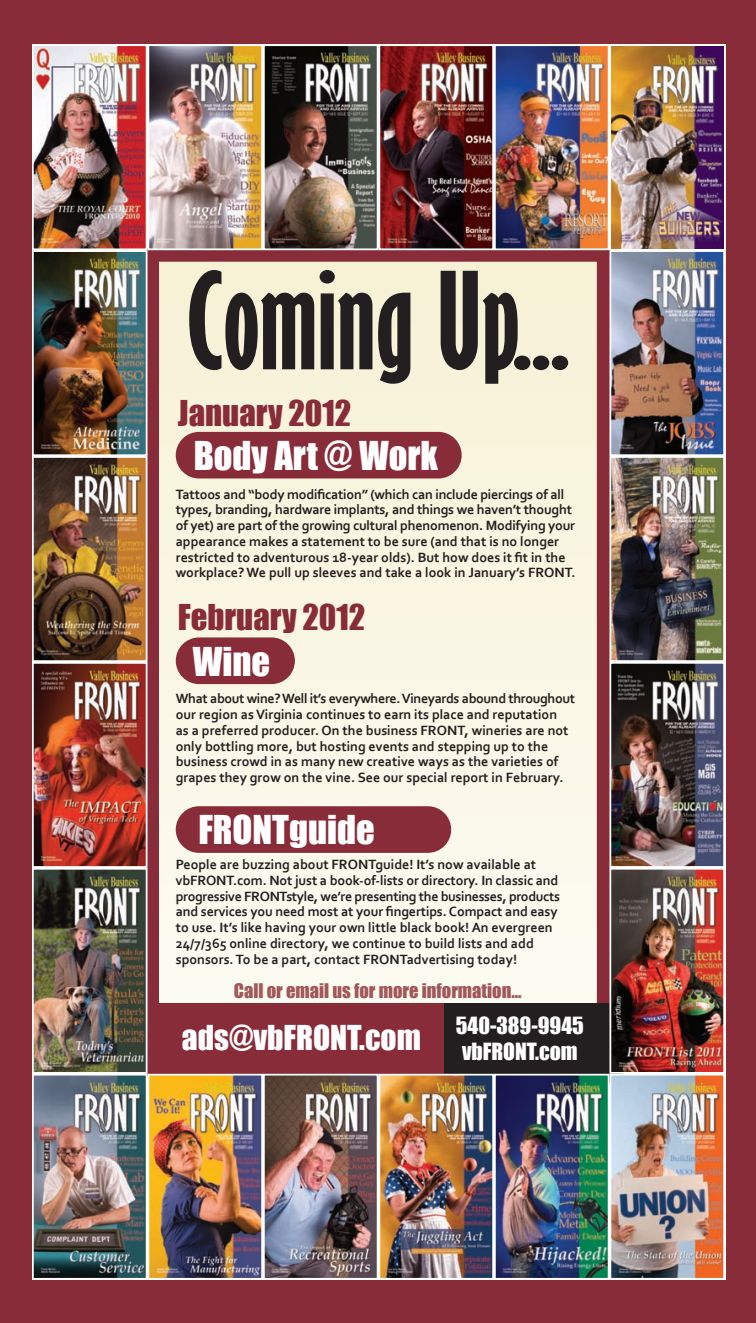
<style>
.page{position:relative;width:756px;height:1323px;background:#892c3a}
.page>*{position:absolute;margin:0;border:0;box-sizing:border-box;transform-origin:0 0}
.t1{font:700 extra-condensed 123.73px "Gill Sans";color:#231f20;scale:1.13 1}
.t2{font:36.57px "Impact";color:#fff}
.t3{font:32.73px "Impact";color:#892c3a}
.t4{font:31.5px "Impact";color:#fff}
.t5{font:21.7px/26.1px "Impact";color:#fff}
.t6{font:18.55px "Impact";color:#a1585b}
.t7{font:700 14px/15.8px "Corbel";color:#231f20}
</style>
<div class="page">
<svg style="left:160px;top:263px;width:436px;height:741px;background:#f9f6e3"></svg>
<div style="left:152px;top:1003px;width:295px;height:72px;background:#892c3a"></div>
<div style="left:145px;top:248px;width:466px;height:828px;border:14px solid #892c3a"></div>
<div style="left:444px;top:1004px;width:179px;height:78px;background:#231f20"></div>
<img style="left:35px;top:47px;width:110px;height:200px">
<div style="left:32px;top:44px;width:116px;height:206px;border:2px solid #fff"></div>
<img style="left:151px;top:47px;width:109px;height:200px">
<div style="left:148px;top:44px;width:115px;height:206px;border:2px solid #fff"></div>
<img style="left:266px;top:47px;width:110px;height:200px">
<div style="left:263px;top:44px;width:116px;height:206px;border:2px solid #fff"></div>
<img style="left:382px;top:47px;width:109px;height:200px">
<div style="left:379px;top:44px;width:115px;height:206px;border:2px solid #fff"></div>
<img style="left:497px;top:47px;width:110px;height:200px">
<div style="left:494px;top:44px;width:116px;height:206px;border:2px solid #fff"></div>
<svg style="left:610px;top:44px;width:115px;height:206px"></svg>
<img style="left:611px;top:46px;width:112px;height:203px">
<img style="left:35px;top:253px;width:110px;height:200px">
<div style="left:32px;top:250px;width:116px;height:206px;border:2px solid #fff"></div>
<img style="left:35px;top:459px;width:110px;height:200px">
<div style="left:32px;top:456px;width:116px;height:206px;border:2px solid #fff"></div>
<img style="left:35px;top:665px;width:110px;height:200px">
<div style="left:32px;top:662px;width:116px;height:206px;border:2px solid #fff"></div>
<img style="left:35px;top:871px;width:110px;height:200px">
<div style="left:32px;top:868px;width:116px;height:206px;border:2px solid #fff"></div>
<img style="left:35px;top:1077px;width:110px;height:200px">
<div style="left:32px;top:1074px;width:116px;height:206px;border:2px solid #fff"></div>
<img style="left:151px;top:1077px;width:109px;height:200px">
<div style="left:148px;top:1074px;width:115px;height:206px;border:2px solid #fff"></div>
<img style="left:266px;top:1077px;width:110px;height:200px">
<div style="left:263px;top:1074px;width:116px;height:206px;border:2px solid #fff"></div>
<img style="left:382px;top:1077px;width:109px;height:200px">
<div style="left:379px;top:1074px;width:115px;height:206px;border:2px solid #fff"></div>
<img style="left:497px;top:1077px;width:110px;height:200px">
<div style="left:494px;top:1074px;width:116px;height:206px;border:2px solid #fff"></div>
<img style="left:613px;top:1077px;width:109px;height:200px">
<div style="left:610px;top:1074px;width:115px;height:206px;border:2px solid #fff"></div>
<img style="left:613px;top:253px;width:109px;height:200px">
<div style="left:610px;top:250px;width:115px;height:206px;border:2px solid #fff"></div>
<img style="left:613px;top:459px;width:109px;height:200px">
<div style="left:610px;top:456px;width:115px;height:206px;border:2px solid #fff"></div>
<img style="left:613px;top:665px;width:109px;height:200px">
<div style="left:610px;top:662px;width:115px;height:206px;border:2px solid #fff"></div>
<img style="left:613px;top:871px;width:109px;height:200px">
<div style="left:610px;top:868px;width:115px;height:206px;border:2px solid #fff"></div>
<div style="left:176px;top:806px;width:275px;height:47px;background:#892c3a;border-radius:23px"></div>
<div style="left:176px;top:637px;width:119px;height:47px;background:#892c3a;border-radius:23px"></div>
<div style="left:176px;top:432px;width:286px;height:47px;background:#892c3a;border-radius:23px"></div>
<h1 class="t1" style="left:187px;top:246px;width:340px">Coming Up...</h1>
<h3 class="t3" style="left:178px;top:393px;width:175px">January 2012</h3>
<h2 class="t2" style="left:194px;top:433px;width:246px">Body Art @ Work</h2>
<p class="t7" style="left:176px;top:487px;width:402px">Tattoos and “body modification” (which can include piercings of all types, branding, hardware implants, and things we haven’t thought of yet) are part of the growing cultural phenomenon. Modifying your appearance makes a statement to be sure (and that is no longer restricted to adventurous 18-year olds). But how does it fit in the workplace? We pull up sleeves and take a look in January’s FRONT.</p>
<h3 class="t3" style="left:178px;top:597px;width:189px">February 2012</h3>
<h2 class="t2" style="left:193px;top:639px;width:79px">Wine</h2>
<p class="t7" style="left:176px;top:692px;width:401px">What about wine? Well it’s everywhere. Vineyards abound throughout our region as Virginia continues to earn its place and reputation<br>as a preferred producer. On the business FRONT, wineries are not only bottling more, but hosting events and stepping up to the business crowd in as many new creative ways as the varieties of grapes they grow on the vine. See our special report in February.</p>
<h2 class="t2" style="left:198px;top:808px;width:178px">FRONTguide</h2>
<p class="t7" style="left:176px;top:858px;width:386px">People are buzzing about FRONTguide! It’s now available at vbFRONT.com. Not just a book-of-lists or directory. In classic and progressive FRONTstyle, we’re presenting the businesses, products and services you need most at your fingertips. Compact and easy to use. It’s like having your own little black book! An evergreen 24/7/365 online directory, we continue to build lists and add sponsors. To be a part, contact FRONTadvertising today!</p>
<h3 class="t6" style="left:234px;top:979px;width:289px">Call or email us for more information...</h3>
<h3 class="t4" style="left:182px;top:1018px;width:241px">ads@vbFRONT.com</h3>
<h3 class="t5" style="left:456px;top:1013px;width:130px">540-389-9945 vbFRONT.com</h3>
</div>
